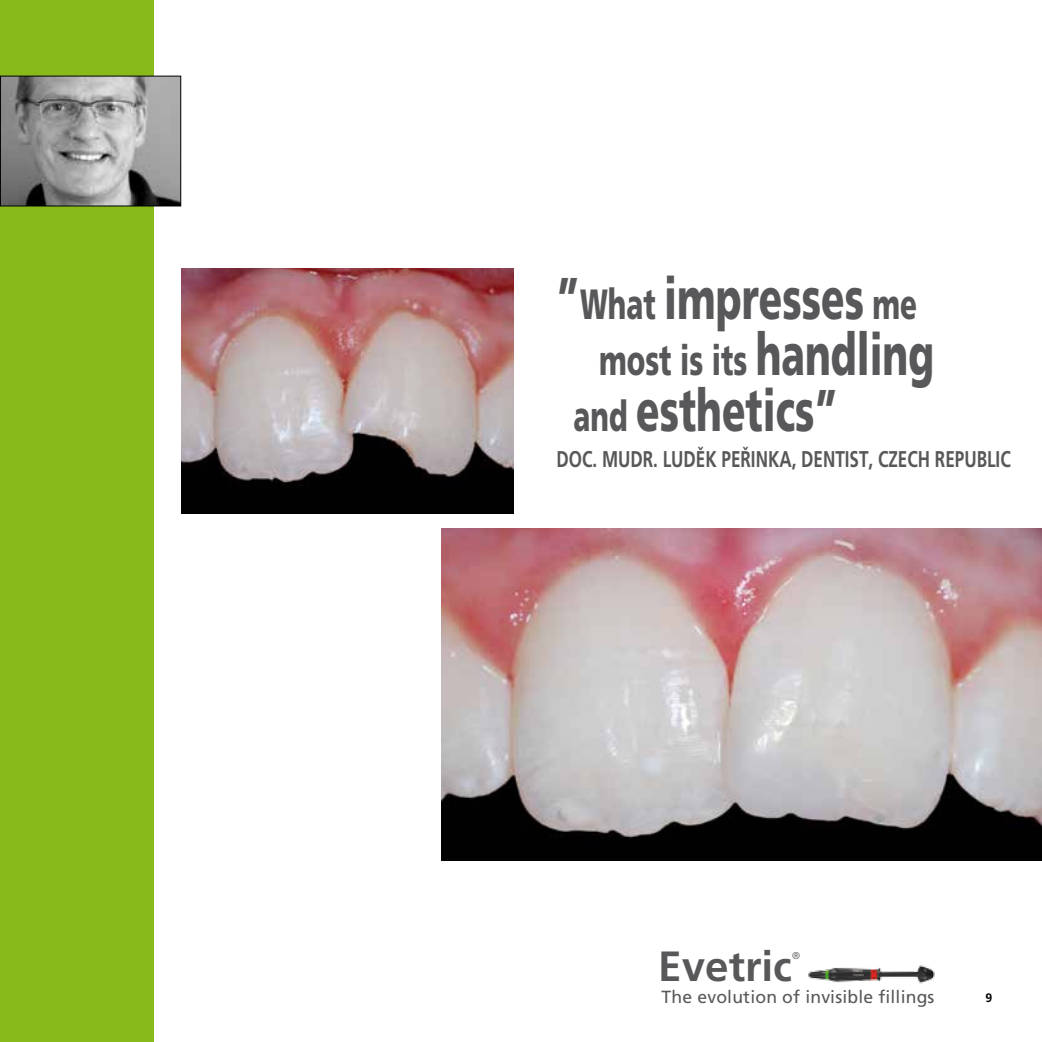
<style>
.page{position:relative;width:1042px;height:1042px;background:#fff}
.page>*{position:absolute;margin:0;border:0;box-sizing:border-box;transform-origin:0 0}
.t1{font:900 58.8px "Frutiger CE";color:#58585a;scale:.66 1}
.t2{font:900 42.18px "Frutiger CE";color:#58585a;scale:.66 1}
.t3{font:700 42.18px "Frutiger CE";color:#58585a}
.t4{font:700 22.75px "Frutiger CE";color:#58585a;scale:.75 1}
.t5{font:17.68px "Frutiger CE";letter-spacing:.01em;color:#58585a}
.t6{font:700 12.25px "Frutiger";color:#000}
.t7{font:300 9.97px "Frutiger CE";color:#58585a}
.s1{font-size:42.18px}
.s2{font-size:58.8px}
</style>
<div class="page">
<div style="left:0;top:0;width:154px;height:1042px;background:#89ba1c"></div>
<img style="left:2px;top:78px;width:177px;height:126px">
<div style="left:0;top:76px;width:181px;height:130px;border:1px solid #000"></div>
<img style="left:181px;top:268px;width:333px;height:245px">
<img style="left:442px;top:528px;width:600px;height:332px">
<img style="left:808px;top:965px;width:127px;height:19px">
<h1 class="t1" style="left:556px;top:263px;width:548px">”<span class="s1">What</span> impresses <span class="s1">me</span></h1>
<h2 class="t2" style="left:599px;top:335px;width:509px">most is its <span class="s2">handling</span></h2>
<h1 class="t1" style="left:573px;top:375px;width:402px"><span class="s1">and</span> esthetics”</h1>
<p class="t4" style="left:556px;top:446px;width:607px">DOC. MU DR. LUDÙK PE¤INKA, DENTIST, CZECH REPUBLIC</p>
<h2 class="t3" style="left:658px;top:941px;width:135px">EVETRIC</h2>
<p class="t7" style="left:792px;top:950px;width:9px">®</p>
<p class="t5" style="left:661px;top:986px;width:274px">The evolution of invisible fillings</p>
<p class="t6" style="left:985px;top:990px;width:8px">9</p>
</div>
